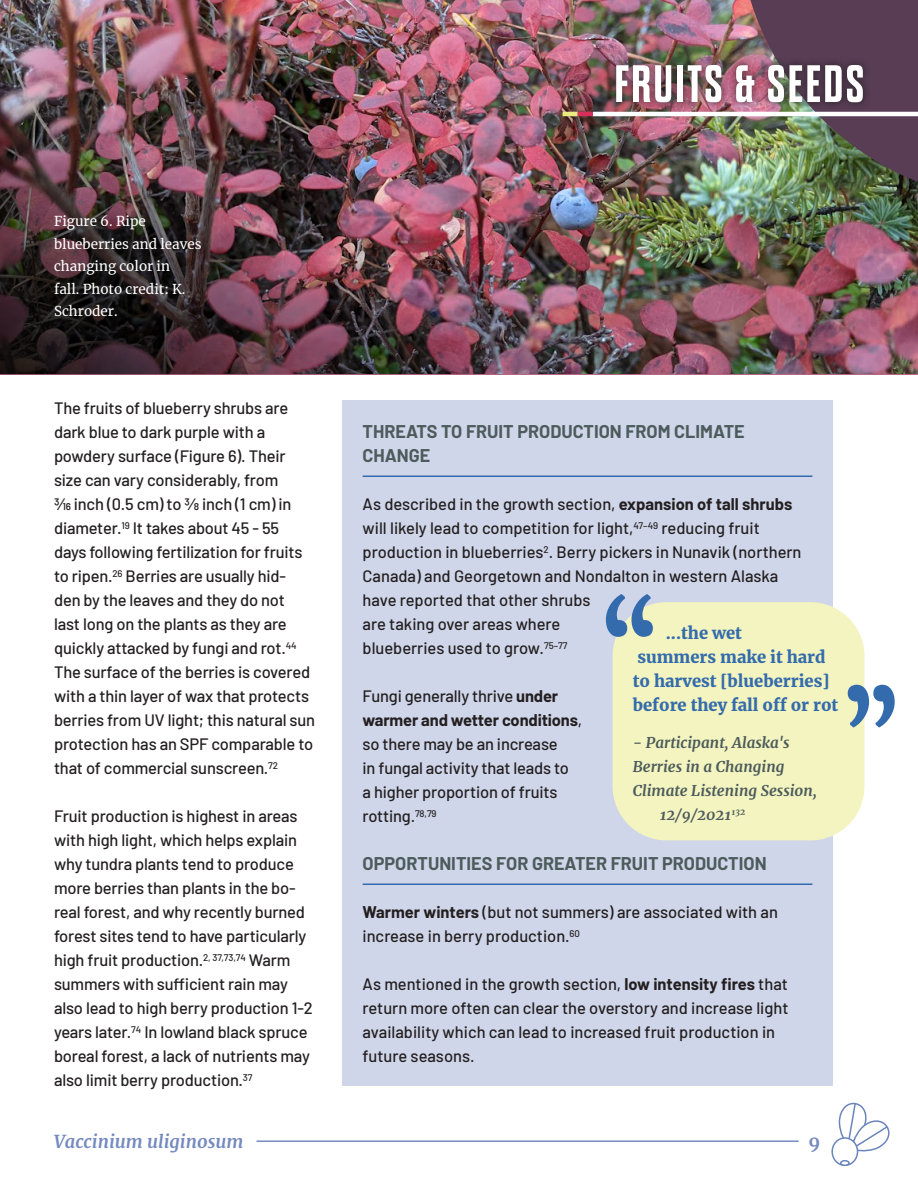
<style>
.page{position:relative;width:918px;height:1188px;background:#fff}
.page>*{position:absolute;margin:0;border:0;box-sizing:border-box;transform-origin:0 0}
.Heading_1{font:700 52.5px "Dharma Gothic E";letter-spacing:.05em;color:#fff}
.Heading_3{font:700 18px/24px "Barlow";color:#4c5b5c}
.t1{font:italic 700 18px "Merriweather";color:#758abf}
.t2{font:700 18px "Merriweather";color:#758abf}
.body{font:500 16.5px/24px "Barlow";letter-spacing:-.01em;color:#231f20}
.quote{font:900 16.5px/24px "Merriweather";color:#336bac}
.quote_source{font:italic 700 15px "Merriweather";color:#4c5b5c}
.t3{font:13.5px/22.5px "Merriweather";color:#fff}
.s1{font-weight:700}
</style>
<div class="page">
<img style="left:0;top:0;width:918px;height:374px">
<div style="left:342px;top:401px;width:491px;height:685px;background:#d0d6e9"></div>
<hr style="left:363px;top:476px;width:449px;height:1px;background:#336bac">
<hr style="left:363px;top:884px;width:449px;height:1px;background:#336bac">
<img style="left:745px;top:0;width:173px;height:185px">
<div style="left:608px;top:57px;width:263px;height:53px;background:#231f20;opacity:.85"></div>
<hr style="left:0;top:374px;width:918px;height:1px;background:#b66784">
<img style="left:0;top:26px;width:504px;height:348px">
<hr style="left:593px;top:112px;width:325px;height:4px;background:#fff">
<hr style="left:563px;top:112px;width:15px;height:4px;background:#e9eb80">
<hr style="left:578px;top:112px;width:15px;height:4px;background:#d62f5c">
<div style="left:613px;top:602px;width:251px;height:238px;background:#f3f4bf;border-radius:54px"></div>
<svg style="left:606px;top:594px;width:47px;height:43px"></svg>
<svg style="left:848px;top:685px;width:47px;height:43px"></svg>
<hr style="left:256px;top:1140px;width:543px;height:2px;background:#758abf">
<svg style="left:838px;top:1102px;width:52px;height:51px"></svg>
<div style="left:832px;top:1138px;width:26px;height:27px;background:#fff;border-radius:50%"></div>
<div style="left:831px;top:1137px;width:27px;height:29px;border:2px solid #6b84bc;border-radius:50%"></div>
<div style="left:840px;top:1160px;width:10px;height:6px;border:2px solid #6b84bc;border-radius:50%"></div>
<p class="t3" style="left:54px;top:210px;width:149px">Figure 6. Ripe blueberries and leaves changing color in<br>fall. Photo credit: K.<br>Schroder.</p>
<p class="body" style="left:54px;top:395px;width:263px">The fruits of blueberry shrubs are dark blue to dark purple with a powdery surface (Figure 6). Their size can vary considerably, from<br>3/16 inch (0.5 cm) to ⅜ inch (1 cm) in diameter.<sup>19</sup> It takes about 45 - 55 days following fertilization for fruits to ripen.<sup>26</sup> Berries are usually hid&shy;den by the leaves and they do not<br>last long on the plants as they are quickly attacked by fungi and rot.<sup>44<br></sup>The surface of the berries is covered with a thin layer of wax that protects berries from UV light; this natural sun protection has an SPF comparable to that of commercial sunscreen.<sup>72</sup></p>
<p class="body" style="left:54px;top:803px;width:260px">Fruit production is highest in areas with high light, which helps explain why tundra plants tend to produce more berries than plants in the bo&shy;real forest, and why recently burned forest sites tend to have particularly high fruit production.<sup>2,</sup> <sup>37,73,74</sup> Warm summers with sufficient rain may also lead to high berry production 1-2 years later.<sup>74</sup> In lowland black spruce boreal forest, a lack of nutrients may also limit berry production.<sup>37</sup></p>
<p class="Heading_1" style="left:614px;top:57px;width:251px">FRUITS &amp; SEEDS</p>
<p class="Heading_3" style="left:363px;top:418px;width:384px">THREATS TO FRUIT PRODUCTION FROM CLIMATE<br>CHANGE</p>
<p class="body" style="left:363px;top:491px;width:440px">As described in the growth section, <span class="s1">expansion of tall shrubs </span>will likely lead to competition for light,<sup>47–49</sup> reducing fruit production in blueberries<sup>2</sup>. Berry pickers in Nunavik (northern Canada) and Georgetown and Nondalton in western Alaska have reported that other shrubs<br>are taking over areas where<br>blueberries used to grow.<sup>75–77</sup></p>
<p class="body" style="left:363px;top:683px;width:221px">Fungi generally thrive <span class="s1">under warmer and wetter conditions</span>, so there may be an increase<br>in fungal activity that leads to<br>a higher proportion of fruits rotting.<sup>78,79</sup></p>
<p class="Heading_3" style="left:363px;top:850px;width:406px">OPPORTUNITIES FOR GREATER FRUIT PRODUCTION</p>
<p class="body" style="left:363px;top:899px;width:417px"><span class="s1">Warmer winters</span> (but not summers) are associated with an increase in berry production.<sup>60</sup></p>
<p class="body" style="left:363px;top:971px;width:427px">As mentioned in the growth section, <span class="s1">low intensity fires</span> that return more often can clear the overstory and increase light availability which can lead to increased fruit production in future seasons.</p>
<p class="quote" style="left:633px;top:620px;width:207px;text-indent:33px">...the wet<br>summers make it hard to harvest [blueberries] before they fall off or rot</p>
<p class="quote_source" style="left:633px;top:732px;width:158px">- Participant, Alaska's</p>
<p class="quote_source" style="left:633px;top:756px;width:153px">Berries in a Changing</p>
<p class="quote_source" style="left:633px;top:780px;width:186px">Climate Listening Session,</p>
<p class="quote_source" style="left:660px;top:804px;width:87px">12/9/2021<sup>132</sup></p>
<p class="t1" style="left:54px;top:1129px;width:191px">Vaccinium uliginosum</p>
<p class="t2" style="left:808px;top:1130px;width:13px">9</p>
</div>
